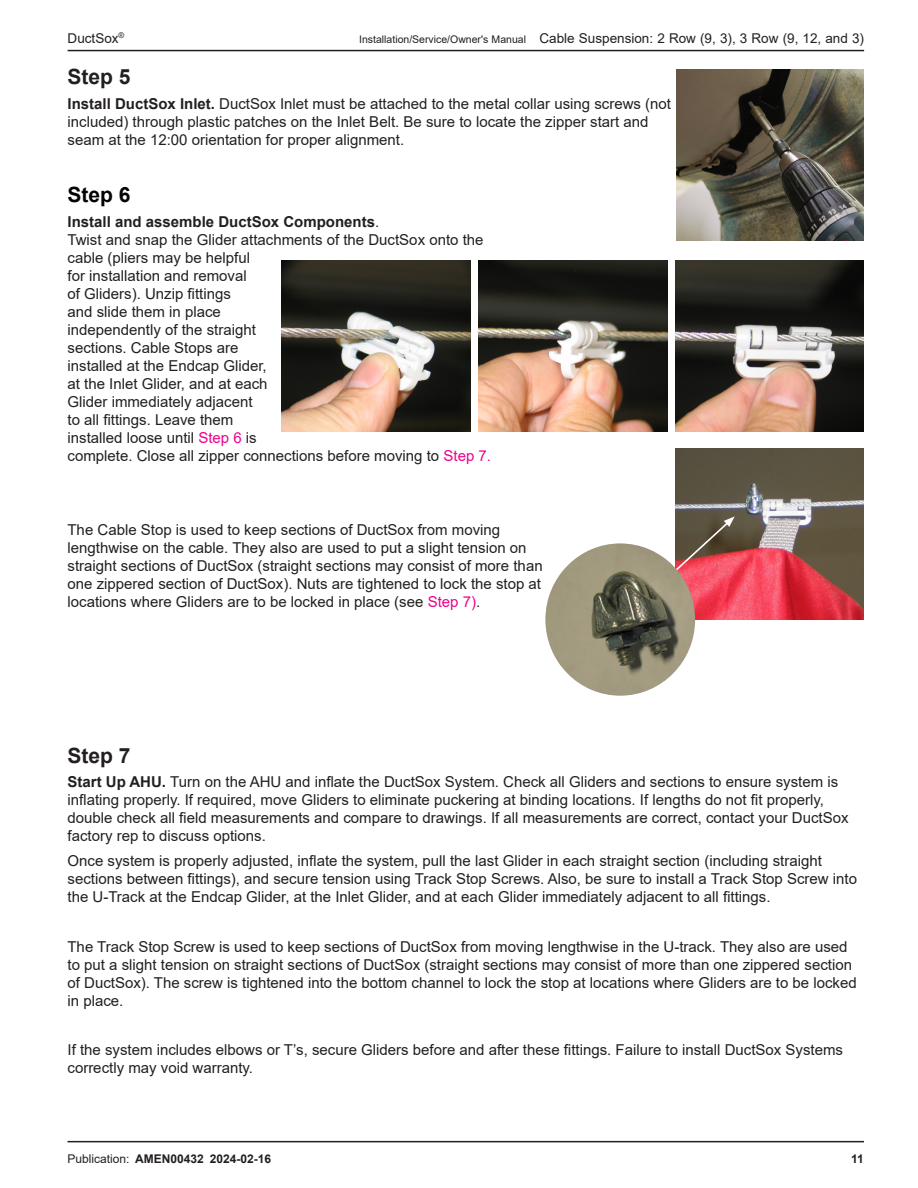
<style>
.page{position:relative;width:918px;height:1188px;background:#fff}
.page>*{position:absolute;margin:0;border:0;box-sizing:border-box;transform-origin:0 0}
.t1{font:700 21px "Arial";color:#231f20}
.t2{font:700 21px "Arial";color:#040503}
.t3{font:15px/18px "Arial";color:#231f20}
.t4{font:13.5px "Arial";color:#231f20}
.t5{font:700 12px "Arial";color:#231f20}
.s1{font-size:10.5px}
.s2{font-weight:700}
.s3{color:#ed028c}
.s4{font-weight:400}
</style>
<div class="page">
<hr style="left:68px;top:1141px;width:796px;height:1px;background:#231f20">
<hr style="left:68px;top:50px;width:796px;height:1px;background:#231f20">
<img style="left:676px;top:69px;width:188px;height:171px">
<img style="left:282px;top:260px;width:188px;height:171px">
<img style="left:675px;top:260px;width:189px;height:171px">
<img style="left:479px;top:260px;width:188px;height:171px">
<img style="left:675px;top:449px;width:189px;height:171px">
<svg style="left:675px;top:516px;width:60px;height:69px"></svg>
<img style="left:545px;top:543px;width:150px;height:153px">
<p class="t4" style="left:68px;top:29px;width:58px">DuctSox<sup>®</sup></p>
<p class="t4" style="left:359px;top:29px;width:506px"><span class="s1">Installation/Service/Owner's Manual</span> Cable Suspension: 2 Row (9, 3), 3 Row (9, 12, and 3)</p>
<p class="t1" style="left:68px;top:62px;width:65px">Step 5</p>
<p class="t3" style="left:68px;top:95px;width:605px"><span class="s2">Install DuctSox Inlet.</span> DuctSox Inlet must be attached to the metal collar using screws (not included) through plastic patches on the Inlet Belt. Be sure to locate the zipper start and seam at the 12:00 orientation for proper alignment.</p>
<p class="t2" style="left:68px;top:180px;width:65px">Step 6</p>
<p class="t3" style="left:68px;top:212px;width:425px"><span class="s2">Install and assemble DuctSox Components</span>.<br>Twist and snap the Glider attachments of the DuctSox onto the cable (pliers may be helpful<br>for installation and removal<br>of Gliders). Unzip fittings<br>and slide them in place<br>independently of the straight<br>sections. Cable Stops are<br>installed at the Endcap Glider,<br>at the Inlet Glider, and at each<br>Glider immediately adjacent<br>to all fittings. Leave them<br>installed loose until <span class="s3">Step 6</span> is<br>complete. Close all zipper connections before moving to <span class="s3">Step 7.</span></p>
<p class="t3" style="left:68px;top:520px;width:477px">The Cable Stop is used to keep sections of DuctSox from moving lengthwise on the cable. They also are used to put a slight tension on straight sections of DuctSox (straight sections may consist of more than one zippered section of DuctSox). Nuts are tightened to lock the stop at locations where Gliders are to be locked in place (see <span class="s3">Step 7)</span>.</p>
<p class="t1" style="left:68px;top:740px;width:65px">Step 7</p>
<p class="t3" style="left:68px;top:773px;width:783px"><span class="s2">Start Up AHU.</span> Turn on the AHU and inflate the DuctSox System. Check all Gliders and sections to ensure system is inflating properly. If required, move Gliders to eliminate puckering at binding locations. If lengths do not fit properly, double check all field measurements and compare to drawings. If all measurements are correct, contact your DuctSox factory rep to discuss options.</p>
<p class="t3" style="left:68px;top:852px;width:791px">Once system is properly adjusted, inflate the system, pull the last Glider in each straight section (including straight sections between fittings), and secure tension using Track Stop Screws. Also, be sure to install a Track Stop Screw into the U-Track at the Endcap Glider, at the Inlet Glider, and at each Glider immediately adjacent to all fittings.</p>
<p class="t3" style="left:68px;top:937px;width:791px">The Track Stop Screw is used to keep sections of DuctSox from moving lengthwise in the U-track. They also are used to put a slight tension on straight sections of DuctSox (straight sections may consist of more than one zippered section of DuctSox). The screw is tightened into the bottom channel to lock the stop at locations where Gliders are to be locked in place.</p>
<p class="t3" style="left:68px;top:1041px;width:777px">If the system includes elbows or T’s, secure Gliders before and after these fittings. Failure to install DuctSox Systems correctly may void warranty.</p>
<p class="t5" style="left:68px;top:1150px;width:205px"><span class="s4">Publication:</span> AMEN00432 2024-02-16</p>
<p class="t5" style="left:851px;top:1150px;width:14px">11</p>
</div>
